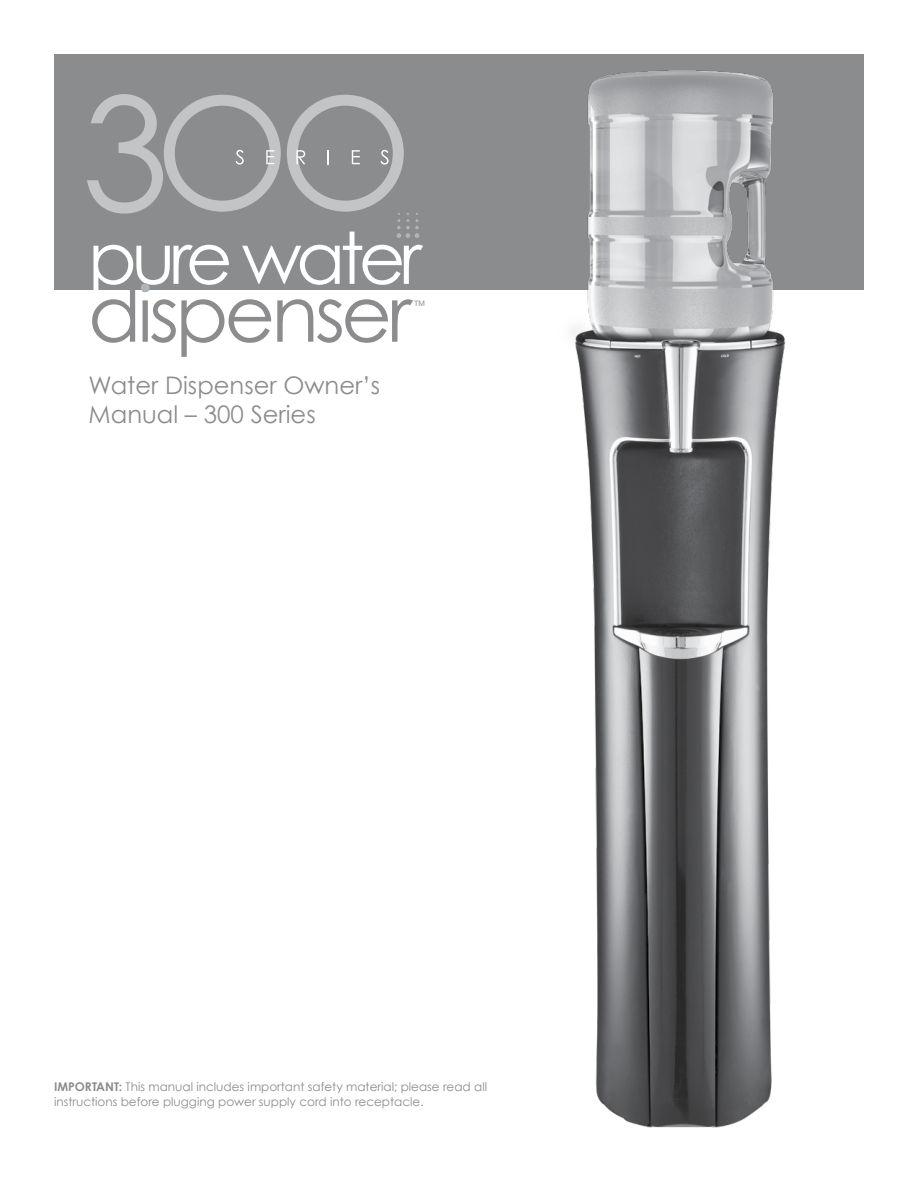
<style>
.page{position:relative;width:918px;height:1188px;background:#fff}
.page>*{position:absolute;margin:0;border:0;box-sizing:border-box;transform-origin:0 0}
.t1{font:24.15px/29.1px "Century Gothic";color:#8a8c8e}
.t2{font:12px/14.4px "Century Gothic";color:#8a8c8e}
.t3{font:7.5px "Helvetica Neue";color:#8a8c8e}
.s1{font-weight:700}
</style>
<div class="page">
<div style="left:54px;top:54px;width:810px;height:236px;background:#8a8c8e"></div>
<img style="left:572px;top:70px;width:214px;height:1058px">
<svg style="left:87px;top:94px;width:336px;height:263px"></svg>
<div style="left:141px;top:283px;width:9px;height:9px;background:#b1b4b6;border-radius:50%"></div>
<h1 class="t1" style="left:89px;top:370px;width:293px">Water Dispenser Owner’s<br>Manual – 300 Series</h1>
<p class="t3" style="left:414px;top:298px;width:12px">TM</p>
<p class="t2" style="left:54px;top:1080px;width:435px"><span class="s1">IMPORTANT:</span> This manual includes important safety material; please read all instructions before plugging power supply cord into receptacle.</p>
</div>
